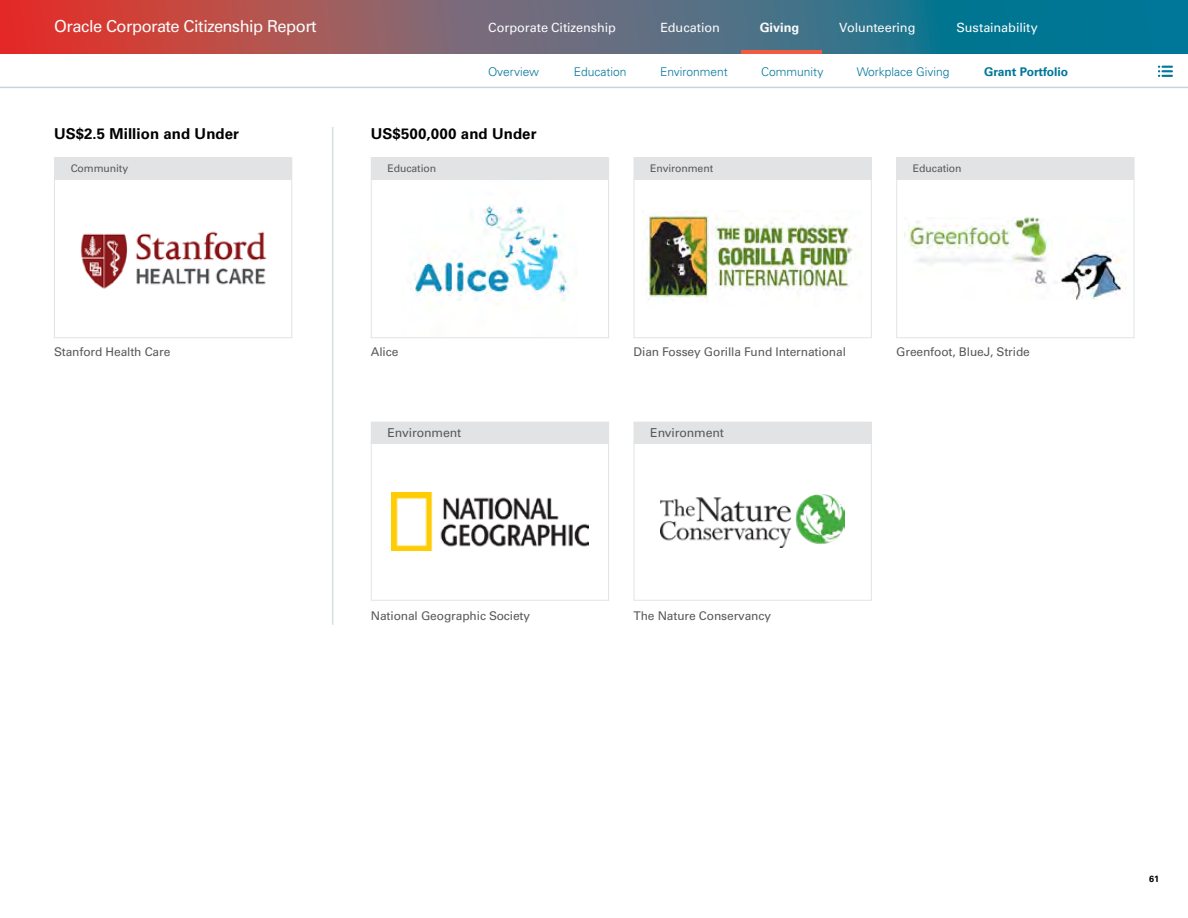
<style>
.page{position:relative;width:1188px;height:918px;background:#fff}
.page>*{position:absolute;margin:0;border:0;box-sizing:border-box;transform-origin:0 0}
.t1{font:16.5px "Univers LT Std";letter-spacing:-.025em;color:#fbfbfb}
.t2{font:700 15px "Univers LT Std";letter-spacing:.005em;color:#000}
.t3{font:12.75px "Univers LT Std";letter-spacing:-.005em;color:#fbfbfb}
.t4{font:700 12.75px "Univers LT Std";letter-spacing:-.005em;color:#fbfbfb}
.t5{font:12.3px "Univers LT Std";letter-spacing:-.01em;color:#58595b}
.t6{font:12px "Univers LT Std";letter-spacing:-.01em;color:#58595b}
.t7{font:300 12px "Univers LT Std";color:#007699}
.t8{font:700 12px "Univers LT Std";color:#007699}
.t9{font:10.5px "Univers LT Std";letter-spacing:-.01em;color:#58595b}
.t10{font:700 9px "Univers LT Std";color:#000}
</style>
<div class="page">
<img style="left:80px;top:231px;width:187px;height:58px">
<div style="left:54px;top:179px;width:238px;height:159px;border:1px solid #e2e3e4"></div>
<div style="left:54px;top:158px;width:238px;height:21px;background:#e2e3e4"></div>
<div style="left:54px;top:157px;width:238px;height:22px;border:1px solid #e2e3e4"></div>
<img style="left:410px;top:205px;width:159px;height:96px">
<div style="left:371px;top:179px;width:238px;height:159px;border:1px solid #e2e3e4"></div>
<div style="left:371px;top:158px;width:238px;height:21px;background:#e2e3e4"></div>
<div style="left:371px;top:157px;width:238px;height:22px;border:1px solid #e2e3e4"></div>
<img style="left:645px;top:211px;width:209px;height:88px">
<div style="left:634px;top:179px;width:238px;height:159px;border:1px solid #e2e3e4"></div>
<div style="left:634px;top:158px;width:237px;height:21px;background:#e2e3e4"></div>
<div style="left:634px;top:157px;width:238px;height:22px;border:1px solid #e2e3e4"></div>
<img style="left:905px;top:217px;width:221px;height:83px">
<div style="left:896px;top:179px;width:238px;height:159px;border:1px solid #e2e3e4"></div>
<div style="left:897px;top:158px;width:237px;height:21px;background:#e2e3e4"></div>
<div style="left:896px;top:157px;width:238px;height:22px;border:1px solid #e2e3e4"></div>
<img style="left:391px;top:492px;width:198px;height:58px">
<div style="left:371px;top:442px;width:238px;height:159px;border:1px solid #e2e3e4"></div>
<div style="left:371px;top:422px;width:238px;height:21px;background:#e2e3e4"></div>
<div style="left:371px;top:422px;width:238px;height:22px;border:1px solid #e2e3e4"></div>
<img style="left:660px;top:495px;width:185px;height:53px">
<div style="left:634px;top:442px;width:238px;height:159px;border:1px solid #e2e3e4"></div>
<div style="left:634px;top:422px;width:237px;height:21px;background:#e2e3e4"></div>
<div style="left:634px;top:422px;width:238px;height:22px;border:1px solid #e2e3e4"></div>
<hr style="left:332px;top:127px;width:1px;height:498px;background:#d5dfe2">
<svg style="left:1158px;top:66px;width:15px;height:11px"></svg>
<hr style="left:0;top:87px;width:1188px;height:1px;background:#c5d5d9">
<svg style="left:0;top:0;width:1188px;height:54px;background:#686371"></svg>
<hr style="left:741px;top:51px;width:81px;height:3px;background:#f15b40">
<h1 class="t1" style="left:54px;top:16px;width:264px">Oracle Corporate Citizenship Report</h1>
<p class="t3" style="left:488px;top:20px;width:129px">Corporate Citizenship</p>
<p class="t3" style="left:660px;top:20px;width:61px">Education</p>
<p class="t4" style="left:760px;top:20px;width:41px">Giving</p>
<p class="t3" style="left:839px;top:20px;width:78px">Volunteering</p>
<p class="t3" style="left:956px;top:20px;width:83px">Sustainability</p>
<p class="t7" style="left:488px;top:64px;width:53px">Overview</p>
<p class="t7" style="left:574px;top:64px;width:54px">Education</p>
<p class="t7" style="left:660px;top:64px;width:69px">Environment</p>
<p class="t7" style="left:761px;top:64px;width:64px">Community</p>
<p class="t7" style="left:857px;top:64px;width:94px">Workplace Giving</p>
<p class="t8" style="left:984px;top:64px;width:86px">Grant Portfolio</p>
<p class="t2" style="left:54px;top:125px;width:187px">US$2.5 Million and Under</p>
<p class="t2" style="left:371px;top:125px;width:167px">US$500,000 and Under</p>
<p class="t9" style="left:71px;top:162px;width:59px">Community</p>
<p class="t9" style="left:388px;top:162px;width:50px">Education</p>
<p class="t9" style="left:650px;top:162px;width:64px">Environment</p>
<p class="t9" style="left:913px;top:162px;width:50px">Education</p>
<p class="t6" style="left:54px;top:345px;width:118px">Stanford Health Care</p>
<p class="t6" style="left:371px;top:345px;width:29px">Alice</p>
<p class="t6" style="left:634px;top:345px;width:214px">Dian Fossey Gorilla Fund International</p>
<p class="t6" style="left:896px;top:345px;width:135px">Greenfoot, BlueJ, Stride</p>
<p class="t5" style="left:388px;top:426px;width:75px">Environment</p>
<p class="t5" style="left:650px;top:426px;width:75px">Environment</p>
<p class="t6" style="left:371px;top:608px;width:161px">National Geographic Society</p>
<p class="t6" style="left:634px;top:608px;width:139px">The Nature Conservancy</p>
<p class="t10" style="left:1149px;top:874px;width:12px">61</p>
</div>
